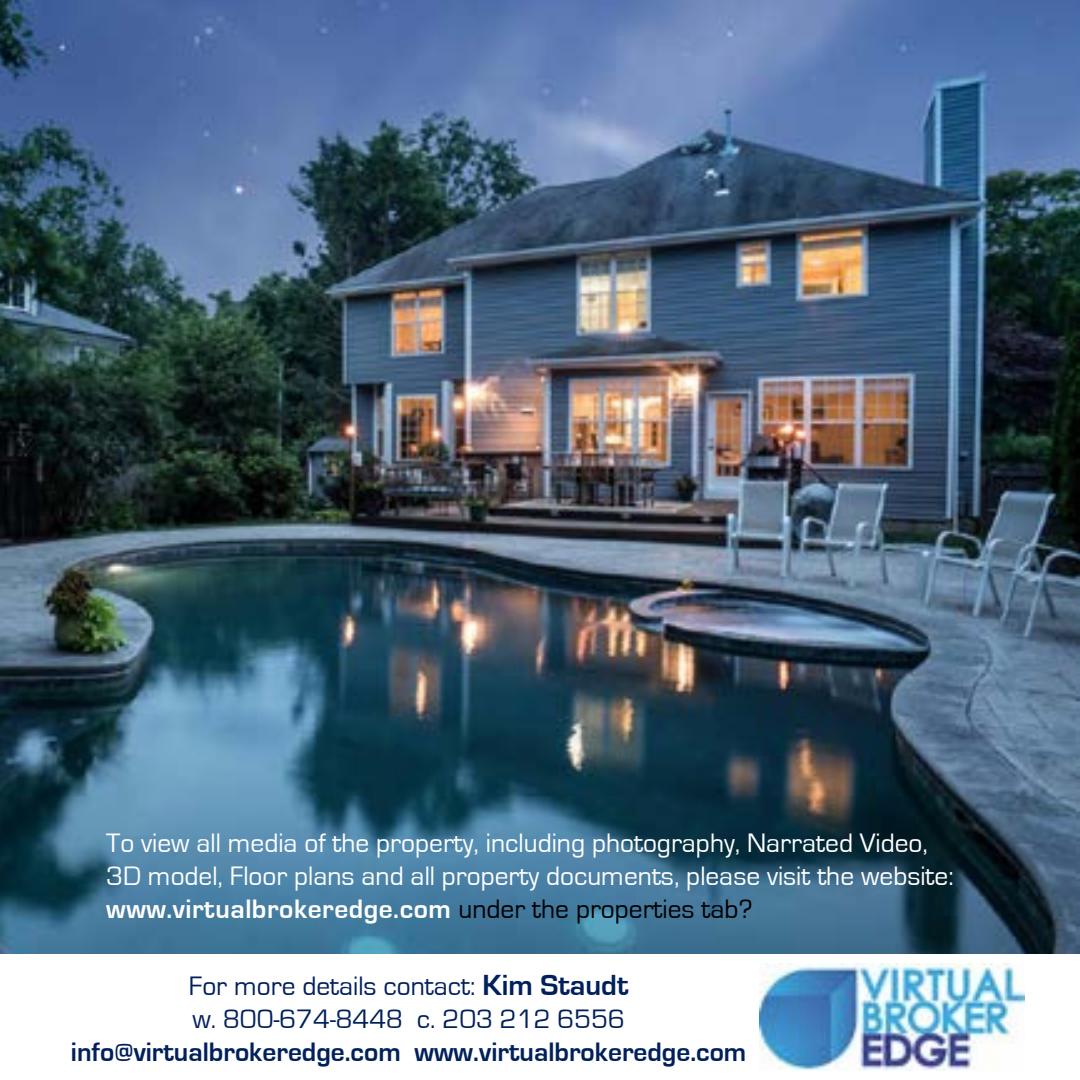
<style>
.page{position:relative;width:1080px;height:1080px;background:#fff}
.page>*{position:absolute;margin:0;border:0;box-sizing:border-box;transform-origin:0 0}
.t1{font:27.5px/33px "Eurostile";color:#fff}
.t2{font:27.5px/33px "Eurostile";color:#00205c}
.t3{font:700 27.5px "Eurostile";color:#00205c}
.s1{font-weight:700}
.s2{color:#000}
.s3{font-weight:700;font-size:30px}
</style>
<div class="page">
<img style="left:0;top:0;width:1080px;height:954px">
<img style="left:759px;top:963px;width:266px;height:107px">
<p class="t1" style="left:106px;top:827px;width:849px">To view all media of the property, including photography, Narrated Video,<br>3D model, Floor plans and all property documents, please visit the website: <span class="s1">www.virtualbrokeredge.com</span> <span class="s2">under the properties tab?</span></p>
<p class="t2" style="left:189px;top:970px;width:441px">For more details contact: <span class="s3">Kim Staudt </span>w. 800-674-8448 c. 203 212 6556</p>
<p class="t3" style="left:71px;top:1037px;width:677px">info@virtualbrokeredge.com www. virtualbrokeredge.com</p>
</div>
